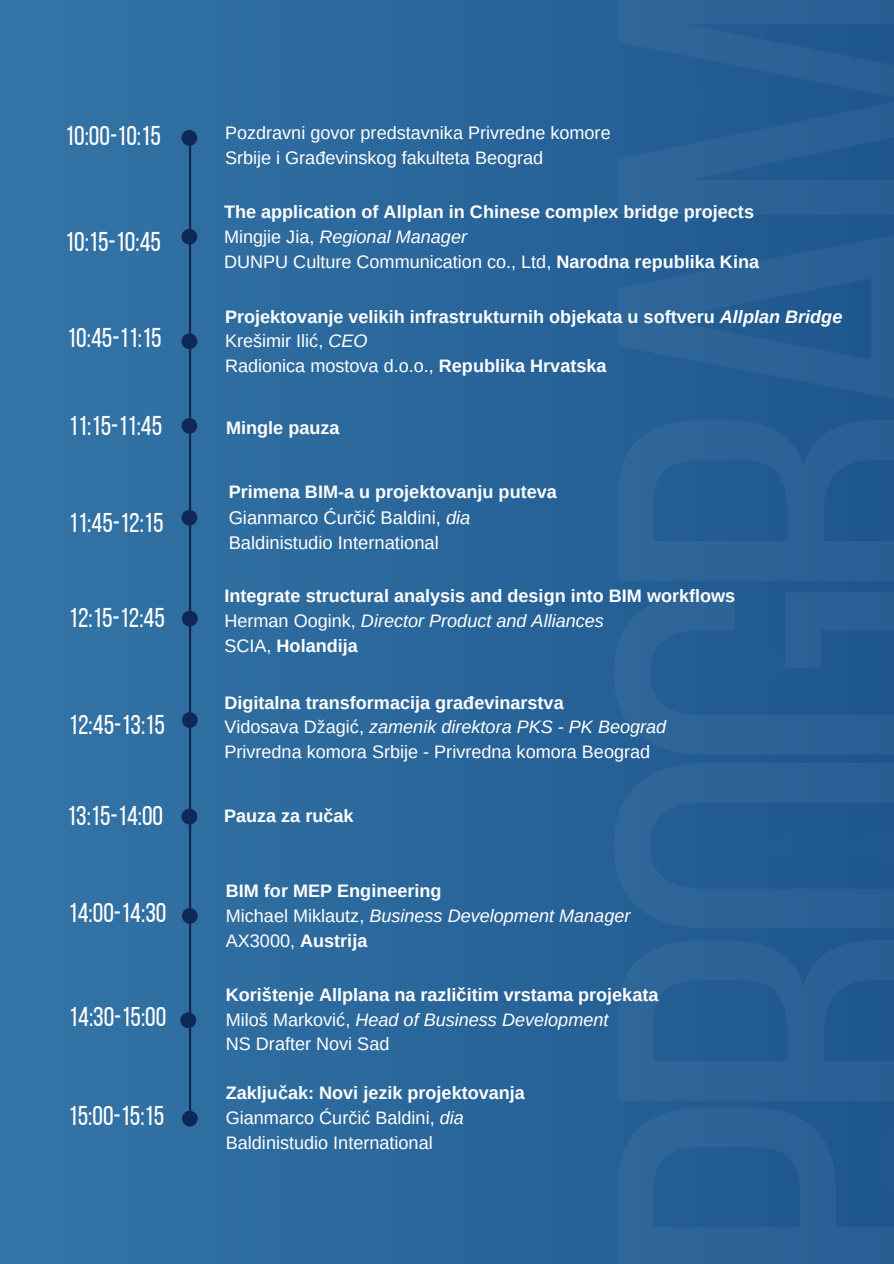
<style>
.page{position:relative;width:894px;height:1264px;background:#fff}
.page>*{position:absolute;margin:0;border:0;box-sizing:border-box;transform-origin:0 0}
.t1{font:27.15px "Bebas Neue";color:#fff}
.t2{font:18.3px "Arimo";color:#fff}
.t3{font:700 18px "Arimo";color:#fff}
.t4{font:18px/24.9px "Arimo";color:#fff}
.t5{font:italic 18px "Arimo";color:#fff}
.s1{font-style:normal}
.s2{font-weight:700}
.s3{font-style:italic}
.s4{font-weight:400}
</style>
<div class="page">
<div style="left:0;top:0;width:893px;height:1263px;background:linear-gradient(to right,#3374a6,#235a90)"></div>
<hr style="left:189px;top:131px;width:2px;height:986px;background:#0e2958">
<div style="left:181px;top:130px;width:16px;height:16px;background:#0e2958;border-radius:50%"></div>
<div style="left:181px;top:229px;width:16px;height:16px;background:#0e2958;border-radius:50%"></div>
<div style="left:181px;top:333px;width:16px;height:16px;background:#0e2958;border-radius:50%"></div>
<div style="left:181px;top:418px;width:16px;height:16px;background:#0e2958;border-radius:50%"></div>
<div style="left:181px;top:510px;width:16px;height:15px;background:#0e2958;border-radius:50%"></div>
<div style="left:182px;top:610px;width:16px;height:16px;background:#0e2958;border-radius:50%"></div>
<div style="left:182px;top:712px;width:16px;height:16px;background:#0e2958;border-radius:50%"></div>
<div style="left:181px;top:808px;width:16px;height:16px;background:#0e2958;border-radius:50%"></div>
<div style="left:182px;top:908px;width:16px;height:15px;background:#0e2958;border-radius:50%"></div>
<div style="left:180px;top:1012px;width:16px;height:16px;background:#0e2958;border-radius:50%"></div>
<div style="left:182px;top:1110px;width:16px;height:16px;background:#0e2958;border-radius:50%"></div>
<p class="t1" style="left:65px;top:124px;width:97px">10:00-10:15</p>
<p class="t1" style="left:65px;top:231px;width:97px">10:15-10:45</p>
<p class="t1" style="left:67px;top:327px;width:96px">10:45-11:15</p>
<p class="t4" style="left:225px;top:120px;width:387px">Pozdravni govor predstavnika Privredne komore<br>Srbije i Građevinskog fakulteta Beograd</p>
<p class="t3" style="left:224px;top:202px;width:531px">The application of Allplan in Chinese complex bridge projects</p>
<p class="t5" style="left:224px;top:227px;width:244px"><span class="s1">Mingjie Jia,</span> Regional Manager</p>
<p class="t4" style="left:224px;top:249px;width:536px">DUNPU Culture Communication co., Ltd, <span class="s2">Narodna republika Kina</span></p>
<p class="t3" style="left:225px;top:306px;width:618px">Projektovanje velikih infrastrukturnih objekata u softveru <span class="s3">Allplan Bridge</span></p>
<p class="t4" style="left:225px;top:329px;width:144px">Krešimir Ilić, <span class="s3">CEO</span></p>
<p class="t4" style="left:225px;top:353px;width:383px">Radionica mostova d.o.o., <span class="s2">Republika Hrvatska</span></p>
<p class="t1" style="left:69px;top:414px;width:95px">11:15-11:45</p>
<p class="t3" style="left:226px;top:418px;width:115px">Mingle pauza</p>
<p class="t1" style="left:69px;top:511px;width:96px">11:45-12:15</p>
<p class="t1" style="left:69px;top:606px;width:97px">12:15-12:45</p>
<p class="t1" style="left:69px;top:714px;width:97px">12:45-13:15</p>
<p class="t1" style="left:67px;top:805px;width:97px">13:15-14:00</p>
<p class="t1" style="left:69px;top:901px;width:99px">14:00-14:30</p>
<p class="t1" style="left:69px;top:1006px;width:99px">14:30-15:00</p>
<p class="t1" style="left:69px;top:1104px;width:97px">15:00-15:15</p>
<p class="t3" style="left:229px;top:481px;width:329px">Primena BIM-a u projektovanju puteva</p>
<p class="t2" style="left:229px;top:507px;width:243px">Gianmarco Ćurčić Baldini, <span class="s3">dia</span></p>
<p class="t2" style="left:229px;top:532px;width:211px">Baldinistudio International</p>
<p class="t3" style="left:224px;top:586px;width:512px">Integrate structural analysis and design into BIM workflows</p>
<p class="t5" style="left:224px;top:610px;width:381px"><span class="s1">Herman Oogink,</span> Director Product and Alliances</p>
<p class="t3" style="left:224px;top:635px;width:135px"><span class="s4">SCIA,</span> Holandija</p>
<p class="t3" style="left:224px;top:692px;width:341px">Digitalna transformacija građevinarstva</p>
<p class="t5" style="left:224px;top:717px;width:443px"><span class="s1">Vidosava Džagić,</span> zamenik direktora PKS - PK Beograd</p>
<p class="t4" style="left:224px;top:739px;width:427px">Privredna komora Srbije - Privredna komora Beograd</p>
<p class="t3" style="left:224px;top:806px;width:131px">Pauza za ručak</p>
<p class="t3" style="left:226px;top:881px;width:217px">BIM for MEP Engineering</p>
<p class="t5" style="left:226px;top:905px;width:406px"><span class="s1">Michael Miklautz,</span> Business Development Manager</p>
<p class="t3" style="left:226px;top:930px;width:143px"><span class="s4">AX3000,</span> Austrija</p>
<p class="t3" style="left:226px;top:984px;width:434px">Korištenje Allplana na različitim vrstama projekata</p>
<p class="t5" style="left:226px;top:1009px;width:384px"><span class="s1">Miloš Marković,</span> Head of Business Development</p>
<p class="t4" style="left:226px;top:1031px;width:165px">NS Drafter Novi Sad</p>
<p class="t3" style="left:226px;top:1082px;width:300px">Zaključak: Novi jezik projektovanja</p>
<p class="t4" style="left:226px;top:1105px;width:239px">Gianmarco Ćurčić Baldini, <span class="s3">dia</span></p>
<p class="t4" style="left:226px;top:1129px;width:208px">Baldinistudio International</p>
</div>
